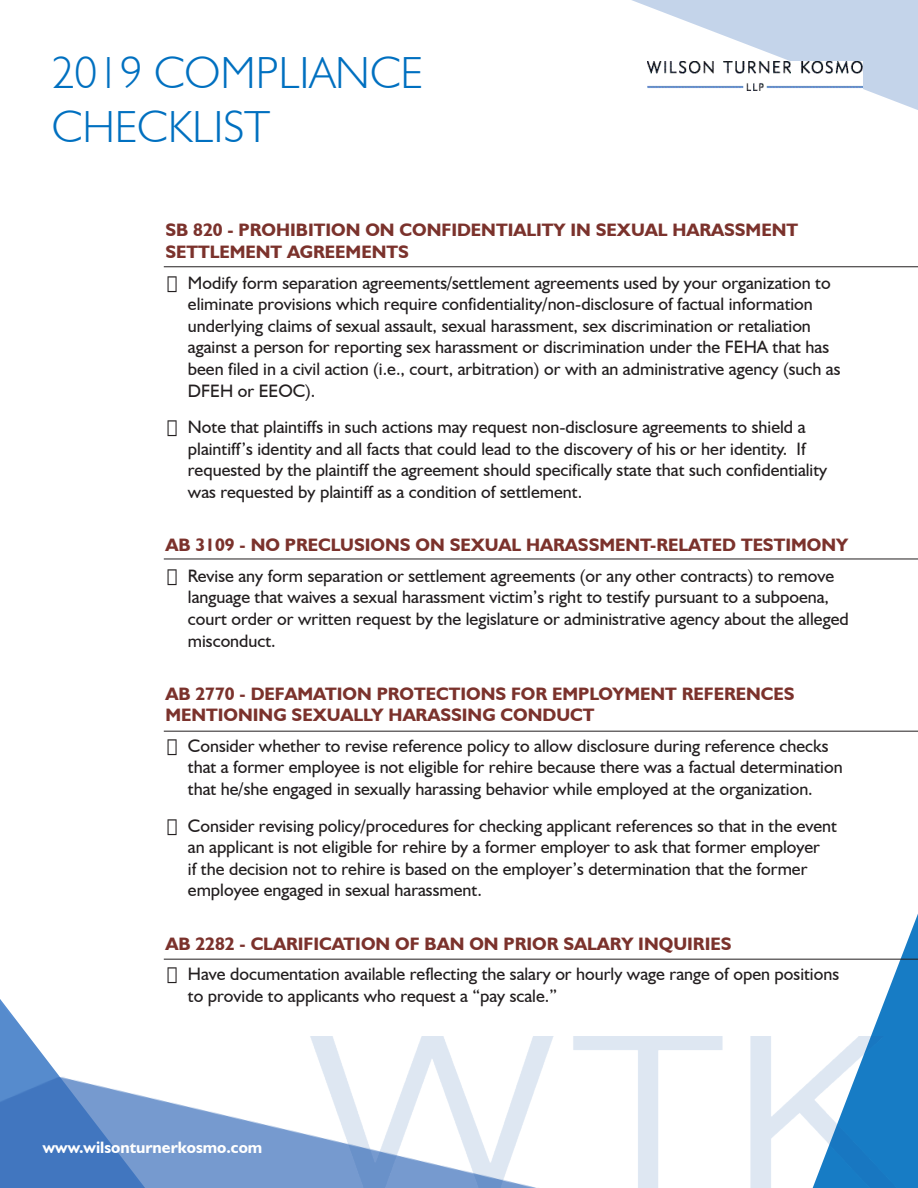
<style>
.page{position:relative;width:918px;height:1188px;background:#fff}
.page>*{position:absolute;margin:0;border:0;box-sizing:border-box;transform-origin:0 0}
.t1{font:300 45px "Humanist 521 BT";color:#0070c0}
.t2{font:18px/21.6px "Humanist 521 BT";color:#231f20}
.t3{font:700 18px/21.6px "Humanist 521 BT";color:#7b322c}
.t4{font:700 16.5px "Humanist 521 BT";color:#fff}
</style>
<div class="page">
<img style="left:0;top:999px;width:40px;height:52px">
<img style="left:0;top:1051px;width:537px;height:137px">
<img style="left:632px;top:0;width:286px;height:110px">
<svg style="left:806px;top:914px;width:112px;height:274px"></svg>
<img style="left:309px;top:1036px;width:588px;height:151px">
<img style="left:648px;top:61px;width:215px;height:29px">
<hr style="left:164px;top:266px;width:754px;height:1px;background:#231f20">
<hr style="left:164px;top:559px;width:754px;height:1px;background:#231f20">
<hr style="left:164px;top:731px;width:754px;height:1px;background:#231f20">
<hr style="left:164px;top:959px;width:754px;height:1px;background:#231f20">
<p class="t1" style="left:52px;top:45px;width:372px">2019 COMPLIANCE</p>
<p class="t1" style="left:52px;top:99px;width:220px">CHECKLIST</p>
<p class="t3" style="left:165px;top:219px;width:634px">SB 820 - PROHIBITION ON CONFIDENTIALITY IN SEXUAL HARASSMENT<br>SETTLEMENT AGREEMENTS</p>
<p class="t2" style="left:188px;top:271px;width:654px">Modify form separation agreements/settlement agreements used by your organization to eliminate provisions which require confidentiality/non-disclosure of factual information underlying claims of sexual assault, sexual harassment, sex discrimination or retaliation against a person for reporting sex harassment or discrimination under the FEHA that has been filed in a civil action (i.e., court, arbitration) or with an administrative agency (such as DFEH or EEOC).</p>
<p class="t2" style="left:188px;top:416px;width:641px">Note that plaintiffs in such actions may request non-disclosure agreements to shield a plaintiff’s identity and all facts that could lead to the discovery of his or her identity. If requested by the plaintiff the agreement should specifically state that such confidentiality was requested by plaintiff as a condition of settlement.</p>
<p class="t3" style="left:165px;top:534px;width:684px">AB 3109 - NO PRECLUSIONS ON SEXUAL HARASSMENT-RELATED TESTIMONY</p>
<p class="t2" style="left:188px;top:564px;width:662px">Revise any form separation or settlement agreements (or any other contracts) to remove language that waives a sexual harassment victim’s right to testify pursuant to a subpoena, court order or written request by the legislature or administrative agency about the alleged misconduct.</p>
<p class="t3" style="left:165px;top:682px;width:631px">AB 2770 - DEFAMATION PROTECTIONS FOR EMPLOYMENT REFERENCES<br>MENTIONING SEXUALLY HARASSING CONDUCT</p>
<p class="t2" style="left:188px;top:735px;width:656px">Consider whether to revise reference policy to allow disclosure during reference checks that a former employee is not eligible for rehire because there was a factual determination that he/she engaged in sexually harassing behavior while employed at the organization.</p>
<p class="t2" style="left:188px;top:814px;width:651px">Consider revising policy/procedures for checking applicant references so that in the event an applicant is not eligible for rehire by a former employer to ask that former employer<br>if the decision not to rehire is based on the employer’s determination that the former employee engaged in sexual harassment.</p>
<p class="t3" style="left:165px;top:932px;width:568px">AB 2282 - CLARIFICATION OF BAN ON PRIOR SALARY INQUIRIES</p>
<p class="t2" style="left:188px;top:963px;width:653px">Have documentation available reflecting the salary or hourly wage range of open positions to provide to applicants who request a “pay scale.”</p>
<p class="t4" style="left:43px;top:1137px;width:221px">www.wilsonturnerkosmo.com</p>
</div>
